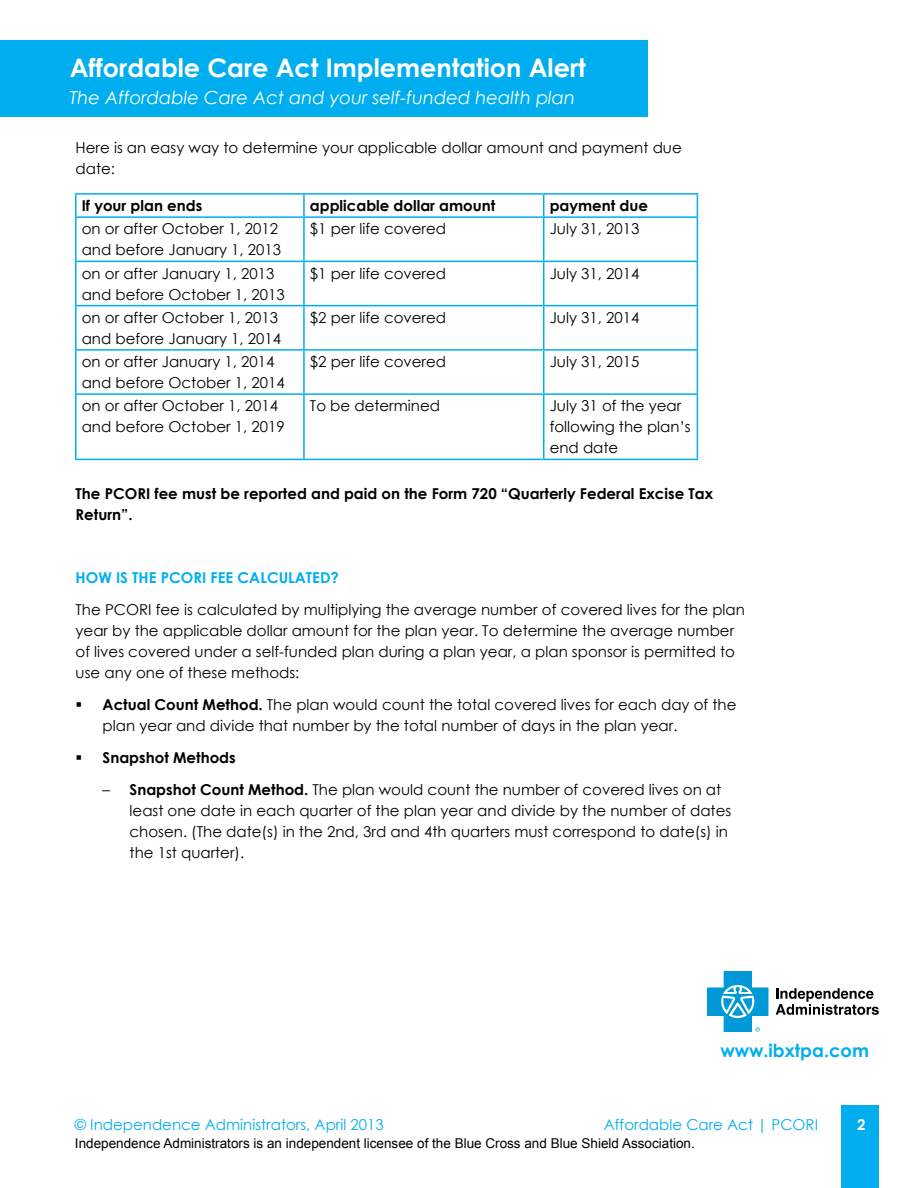
<style>
.page{position:relative;width:918px;height:1188px;background:#fff}
.page>*{position:absolute;margin:0;border:0;box-sizing:border-box;transform-origin:0 0}
.t1{font:700 25.5px "Century Gothic";color:#fff}
.t2{font:italic 18px "Century Gothic";color:#fff}
.t3{font:700 18px "Century Gothic";color:#00aeef}
.t4{font:15px/21px "Century Gothic";color:#000}
.t5{font:700 15px/21px "Century Gothic";color:#000}
.t6{font:15px "Century Gothic";color:#00aeef}
.t7{font:700 15px "Century Gothic";color:#00aeef}
.t8{font:700 15px "Century Gothic";color:#fff}
.t9{font:13.5px "Arial";color:#000}
.s1{font-weight:700}
</style>
<div class="page">
<div style="left:0;top:40px;width:648px;height:76px;background:#00aeef"></div>
<div style="left:842px;top:1106px;width:37px;height:82px;background:#00aeef"></div>
<div style="left:724px;top:971px;width:27px;height:61px;background:#0099d8"></div>
<div style="left:724px;top:971px;width:28px;height:61px;border:1px solid #0099d8"></div>
<div style="left:708px;top:988px;width:60px;height:27px;background:#0099d8"></div>
<div style="left:707px;top:988px;width:61px;height:27px;border:1px solid #0099d8"></div>
<div style="left:721px;top:985px;width:33px;height:33px;border:1px solid #fff;border-radius:50%"></div>
<svg style="left:722px;top:987px;width:32px;height:29px"></svg>
<svg style="left:755px;top:1027px;width:5px;height:5px"></svg>
<svg style="left:776px;top:988px;width:103px;height:27px"></svg>
<hr style="left:75px;top:193px;width:229px;height:2px;background:#00aeef">
<svg style="left:75px;top:195px;width:1px;height:21px"></svg>
<hr style="left:304px;top:193px;width:240px;height:2px;background:#00aeef">
<hr style="left:303px;top:195px;width:2px;height:21px;background:#00aeef">
<hr style="left:544px;top:193px;width:154px;height:2px;background:#00aeef">
<svg style="left:543px;top:195px;width:1px;height:21px"></svg>
<svg style="left:697px;top:195px;width:1px;height:21px"></svg>
<hr style="left:75px;top:216px;width:229px;height:2px;background:#00aeef">
<hr style="left:75px;top:218px;width:1px;height:43px;background:#00aeef">
<hr style="left:304px;top:216px;width:240px;height:2px;background:#00aeef">
<hr style="left:303px;top:218px;width:2px;height:43px;background:#00aeef">
<hr style="left:544px;top:216px;width:154px;height:2px;background:#00aeef">
<hr style="left:543px;top:218px;width:1px;height:43px;background:#00aeef">
<hr style="left:697px;top:218px;width:1px;height:43px;background:#00aeef">
<hr style="left:75px;top:261px;width:229px;height:1px;background:#00aeef">
<hr style="left:75px;top:262px;width:1px;height:43px;background:#00aeef">
<hr style="left:304px;top:261px;width:240px;height:1px;background:#00aeef">
<hr style="left:303px;top:262px;width:2px;height:43px;background:#00aeef">
<hr style="left:544px;top:261px;width:154px;height:1px;background:#00aeef">
<hr style="left:543px;top:262px;width:1px;height:43px;background:#00aeef">
<hr style="left:697px;top:262px;width:1px;height:43px;background:#00aeef">
<hr style="left:75px;top:305px;width:229px;height:1px;background:#00aeef">
<hr style="left:75px;top:306px;width:1px;height:43px;background:#00aeef">
<hr style="left:304px;top:305px;width:240px;height:1px;background:#00aeef">
<hr style="left:303px;top:306px;width:2px;height:43px;background:#00aeef">
<hr style="left:544px;top:305px;width:154px;height:1px;background:#00aeef">
<hr style="left:543px;top:306px;width:1px;height:43px;background:#00aeef">
<hr style="left:697px;top:306px;width:1px;height:43px;background:#00aeef">
<hr style="left:75px;top:349px;width:229px;height:2px;background:#00aeef">
<hr style="left:75px;top:351px;width:1px;height:42px;background:#00aeef">
<hr style="left:304px;top:349px;width:240px;height:2px;background:#00aeef">
<hr style="left:303px;top:351px;width:2px;height:42px;background:#00aeef">
<hr style="left:544px;top:349px;width:154px;height:2px;background:#00aeef">
<hr style="left:543px;top:351px;width:1px;height:42px;background:#00aeef">
<hr style="left:697px;top:351px;width:1px;height:42px;background:#00aeef">
<hr style="left:75px;top:393px;width:229px;height:2px;background:#00aeef">
<hr style="left:75px;top:395px;width:1px;height:64px;background:#00aeef">
<hr style="left:304px;top:393px;width:240px;height:2px;background:#00aeef">
<hr style="left:303px;top:395px;width:2px;height:64px;background:#00aeef">
<hr style="left:544px;top:393px;width:154px;height:2px;background:#00aeef">
<hr style="left:543px;top:395px;width:1px;height:64px;background:#00aeef">
<hr style="left:697px;top:395px;width:1px;height:64px;background:#00aeef">
<hr style="left:75px;top:459px;width:229px;height:1px;background:#00aeef">
<hr style="left:304px;top:459px;width:240px;height:1px;background:#00aeef">
<hr style="left:544px;top:459px;width:154px;height:1px;background:#00aeef">
<h1 class="t1" style="left:70px;top:49px;width:518px">Affordable Care Act Implementation Alert</h1>
<p class="t2" style="left:70px;top:85px;width:507px">The Affordable Care Act and your self-funded health plan</p>
<p class="t4" style="left:76px;top:137px;width:608px">Here is an easy way to determine your applicable dollar amount and payment due date:</p>
<p class="t5" style="left:82px;top:195px;width:122px">If your plan ends</p>
<p class="t5" style="left:310px;top:195px;width:187px">applicable dollar amount</p>
<p class="t5" style="left:550px;top:195px;width:100px">payment due</p>
<p class="t4" style="left:82px;top:218px;width:201px">on or after October 1, 2012 and before January 1, 2013</p>
<p class="t4" style="left:310px;top:218px;width:138px">$1 per life covered</p>
<p class="t4" style="left:550px;top:218px;width:91px">July 31, 2013</p>
<p class="t4" style="left:82px;top:262px;width:204px">on or after January 1, 2013 and before October 1, 2013</p>
<p class="t4" style="left:310px;top:262px;width:138px">$1 per life covered</p>
<p class="t4" style="left:550px;top:262px;width:91px">July 31, 2014</p>
<p class="t4" style="left:82px;top:307px;width:201px">on or after October 1, 2013 and before January 1, 2014</p>
<p class="t4" style="left:310px;top:307px;width:138px">$2 per life covered</p>
<p class="t4" style="left:550px;top:307px;width:91px">July 31, 2014</p>
<p class="t4" style="left:82px;top:351px;width:204px">on or after January 1, 2014 and before October 1, 2014</p>
<p class="t4" style="left:310px;top:351px;width:138px">$2 per life covered</p>
<p class="t4" style="left:550px;top:351px;width:91px">July 31, 2015</p>
<p class="t4" style="left:82px;top:395px;width:204px">on or after October 1, 2014 and before October 1, 2019</p>
<p class="t4" style="left:310px;top:395px;width:132px">To be determined</p>
<p class="t4" style="left:550px;top:395px;width:143px">July 31 of the year following the plan’s end date</p>
<p class="t5" style="left:76px;top:482px;width:639px">The PCORI fee must be reported and paid on the Form 720 “Quarterly Federal Excise Tax<br>Return”.</p>
<p class="t7" style="left:76px;top:567px;width:13px">How</p>
<p class="t7" style="left:116px;top:567px;width:224px">is the PCORI fee calculated?</p>
<p class="t4" style="left:76px;top:599px;width:671px">The PCORI fee is calculated by multiplying the average number of covered lives for the plan year by the applicable dollar amount for the plan year. To determine the average number of lives covered under a self-funded plan during a plan year, a plan sponsor is permitted to use any one of these methods:</p>
<p class="t4" style="left:103px;top:694px;width:635px"><span class="s1">Actual Count Method.</span> The plan would count the total covered lives for each day of the plan year and divide that number by the total number of days in the plan year.</p>
<p class="t5" style="left:103px;top:746px;width:135px">Snapshot Methods</p>
<p class="t4" style="left:130px;top:778px;width:603px;text-indent:-27px">– <span class="s1">Snapshot Count Method.</span> The plan would count the number of covered lives on at least one date in each quarter of the plan year and divide by the number of dates chosen. (The date(s) in the 2nd, 3rd and 4th quarters must correspond to date(s) in the 1st quarter).</p>
<p class="t3" style="left:720px;top:1037px;width:150px">www.ibxtpa.com</p>
<p class="t6" style="left:75px;top:1114px;width:310px">© Independence Administrators, April 2013</p>
<p class="t6" style="left:604px;top:1114px;width:216px">Affordable Care Act | PCORI</p>
<p class="t8" style="left:857px;top:1113px;width:10px">2</p>
<p class="t9" style="left:75px;top:1135px;width:621px">Independence Administrators is an independent licensee of the Blue Cross and Blue Shield Association.</p>
</div>
